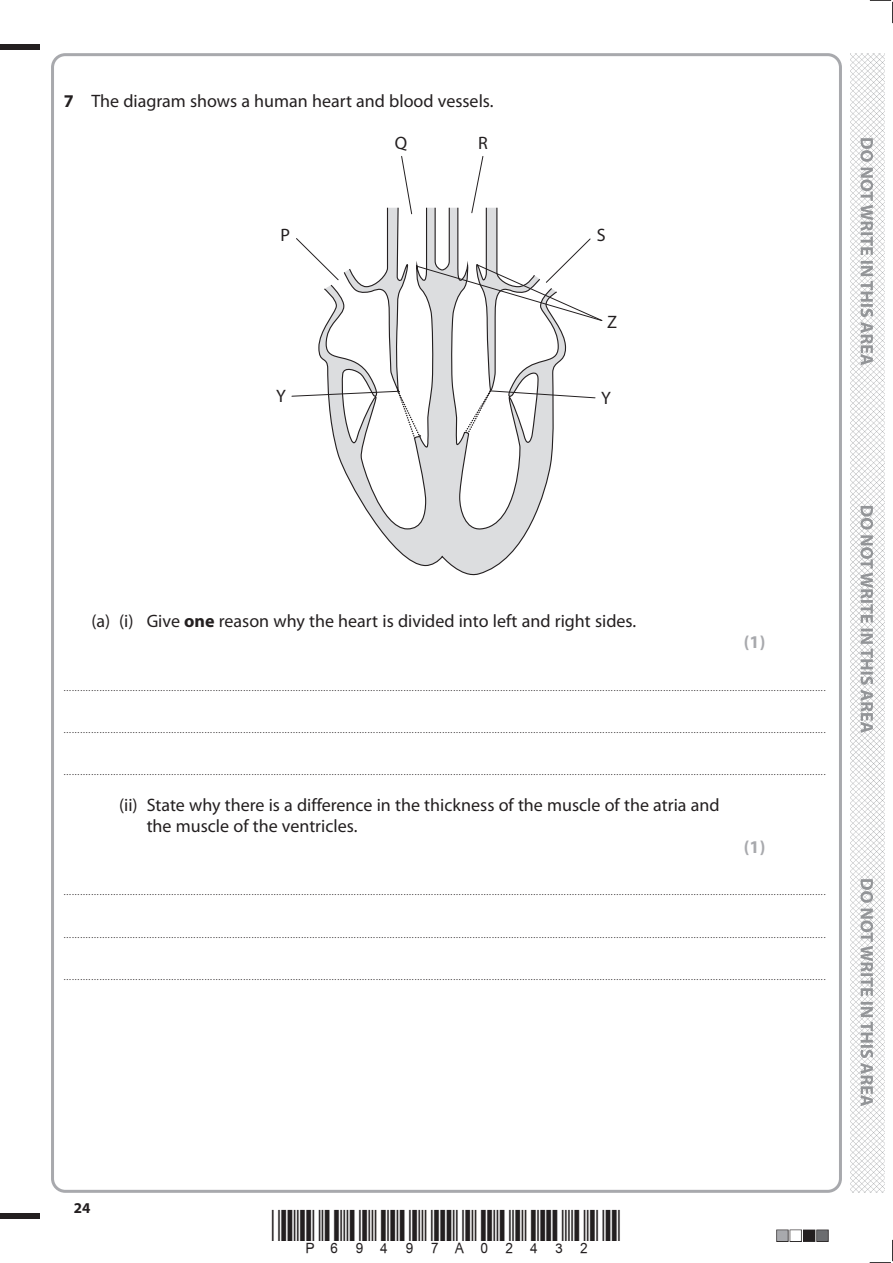
<style>
.page{position:relative;width:893px;height:1263px;background:#fff}
.page>*{position:absolute;margin:0;border:0;box-sizing:border-box;transform-origin:0 0}
.t1{font:18px/21px "Myriad Pro";color:#231f20}
.t2{font:700 18px "Myriad Pro";color:#a8a9ad}
.t3{font:700 15px "Myriad Pro";color:#231f20}
.t4{font:9px "Myriad Pro";color:#231f20}
.s1{font-weight:700}
</style>
<div class="page">
<div style="left:0;top:44px;width:40px;height:5px;background:#231f20"></div>
<div style="left:0;top:1214px;width:40px;height:5px;background:#231f20"></div>
<svg style="left:870px;top:0;width:23px;height:23px"></svg>
<svg style="left:870px;top:1240px;width:23px;height:23px"></svg>
<img style="left:850px;top:53px;width:34px;height:1140px">
<svg style="left:860px;top:138px;width:13px;height:968px"></svg>
<svg style="left:333px;top:439px;width:221px;height:137px"></svg>
<svg style="left:291px;top:156px;width:312px;height:283px"></svg>
<h1 class="t1" style="left:64px;top:90px;width:431px"><span class="s1">7</span> The diagram shows a human heart and blood vessels.</h1>
<h1 class="t1" style="left:280px;top:225px;width:11px">P</h1>
<h1 class="t1" style="left:395px;top:132px;width:14px">Q</h1>
<h1 class="t1" style="left:478px;top:132px;width:11px">R</h1>
<h1 class="t1" style="left:597px;top:225px;width:10px">S</h1>
<h1 class="t1" style="left:607px;top:311px;width:11px">Z</h1>
<h1 class="t1" style="left:276px;top:385px;width:11px">Y</h1>
<h1 class="t1" style="left:601px;top:387px;width:11px">Y</h1>
<h1 class="t1" style="left:91px;top:610px;width:546px">(a) (i) Give <span class="s1">one</span> reason why the heart is divided into left and right sides.</h1>
<h1 class="t2" style="left:744px;top:630px;width:23px">(1)</h1>
<p class="t4" style="left:64px;top:682px;width:763px">....................................................................................................................................................................................................................................................................................</p>
<p class="t4" style="left:64px;top:724px;width:763px">....................................................................................................................................................................................................................................................................................</p>
<p class="t4" style="left:64px;top:766px;width:763px">....................................................................................................................................................................................................................................................................................</p>
<h1 class="t1" style="left:147px;top:794px;width:574px;text-indent:-28px">(ii) State why there is a difference in the thickness of the muscle of the atria and the muscle of the ventricles.</h1>
<h1 class="t2" style="left:744px;top:835px;width:23px">(1)</h1>
<p class="t4" style="left:64px;top:887px;width:763px">....................................................................................................................................................................................................................................................................................</p>
<p class="t4" style="left:64px;top:929px;width:763px">....................................................................................................................................................................................................................................................................................</p>
<p class="t4" style="left:64px;top:971px;width:763px">....................................................................................................................................................................................................................................................................................</p>
<h2 class="t3" style="left:74px;top:1198px;width:18px">24</h2>
</div>
